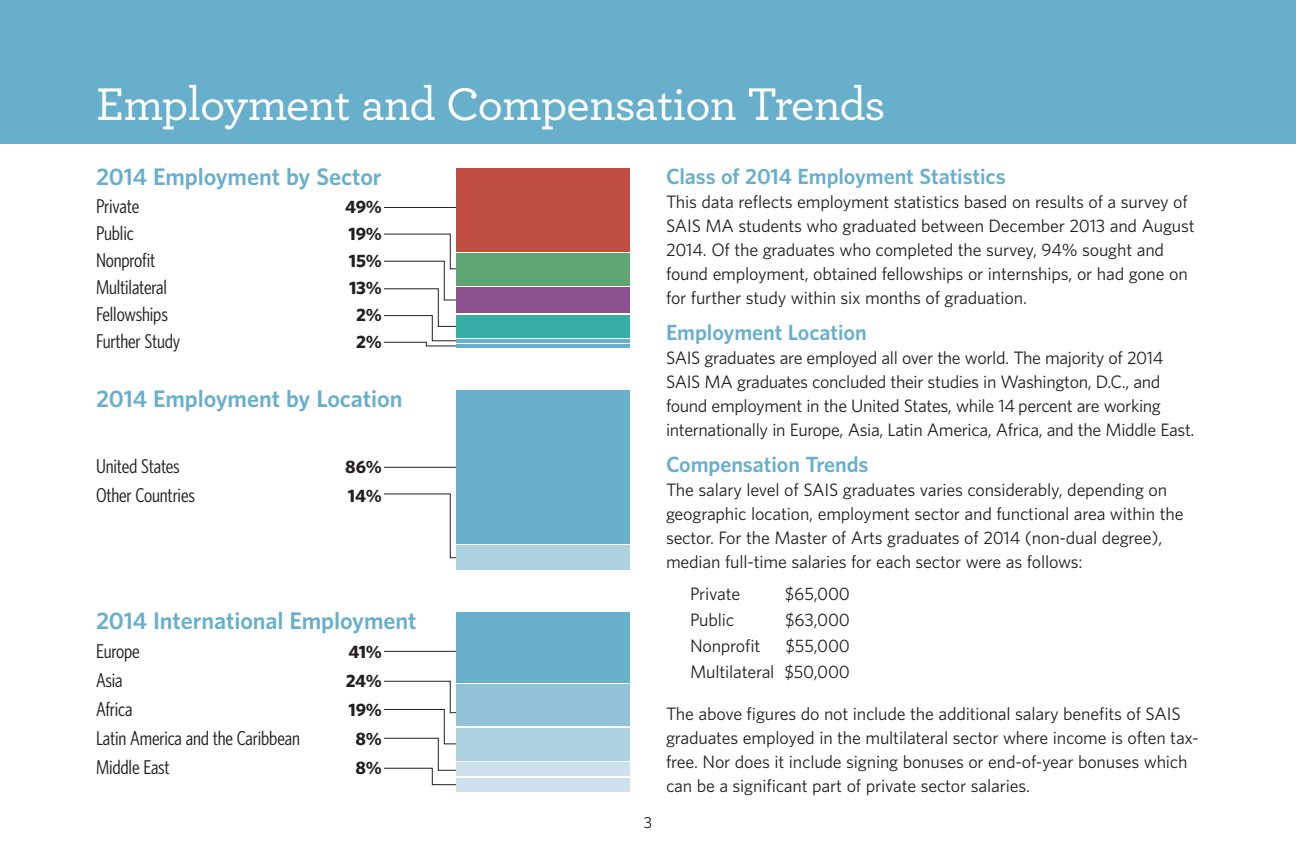
<style>
.page{position:relative;width:1296px;height:864px;background:#fff}
.page>*{position:absolute;margin:0;border:0;box-sizing:border-box;transform-origin:0 0}
.Section_Title{font:500 48px "Archer";letter-spacing:-.02em;color:#fff}
.GRAPH_head_Comp_Tren{font:600 24px "Whitney";letter-spacing:-.005em;color:#68afcc}
.subhead{font:600 22px "Whitney";letter-spacing:-.005em;color:#68afcc}
.Graph_callouts_Whitn{font:20px "Whitney Condensed";letter-spacing:-.01em;color:#231f20}
.body{font:18px/24px "Whitney";letter-spacing:-.01em;color:#231f20}
.Graph_callouts_Whitn-2{font:700 18px "Whitney";letter-spacing:-.01em;color:#231f20}
.t1{font:16px "Whitney";color:#231f20}
</style>
<div class="page">
<div style="left:0;top:0;width:1296px;height:144px;background:#68afcc"></div>
<hr style="left:456px;top:339px;width:174px;height:4px;background:#68afcc">
<div style="left:456px;top:315px;width:174px;height:22px;background:#38afa6"></div>
<div style="left:456px;top:288px;width:174px;height:25px;background:#8a518e"></div>
<div style="left:456px;top:253px;width:174px;height:33px;background:#5fa673"></div>
<div style="left:456px;top:168px;width:174px;height:83px;background:#c04d41"></div>
<hr style="left:456px;top:345px;width:174px;height:3px;background:#68afcc">
<div style="left:456px;top:545px;width:174px;height:25px;background:#aed1e2"></div>
<div style="left:456px;top:390px;width:174px;height:153px;background:#68afcc"></div>
<div style="left:456px;top:778px;width:174px;height:14px;background:#cce1ec"></div>
<div style="left:456px;top:762px;width:174px;height:14px;background:#cce1ec"></div>
<div style="left:456px;top:728px;width:174px;height:32px;background:#aed1e2"></div>
<div style="left:456px;top:685px;width:174px;height:41px;background:#92c2d8"></div>
<div style="left:456px;top:612px;width:174px;height:71px;background:#68afcc"></div>
<hr style="left:384px;top:207px;width:72px;height:1px;background:#231f20">
<svg style="left:384px;top:234px;width:72px;height:112px"></svg>
<hr style="left:384px;top:467px;width:72px;height:1px;background:#231f20">
<svg style="left:384px;top:493px;width:72px;height:65px"></svg>
<hr style="left:384px;top:651px;width:72px;height:1px;background:#231f20">
<svg style="left:384px;top:681px;width:72px;height:104px"></svg>
<p class="Section_Title" style="left:96px;top:70px;width:791px">Employment and Compensation Trends</p>
<p class="GRAPH_head_Comp_Tren" style="left:96px;top:160px;width:287px">2014 Employment by Sector</p>
<p class="Graph_callouts_Whitn" style="left:96px;top:194px;width:45px">Private</p>
<p class="Graph_callouts_Whitn-2" style="left:345px;top:195px;width:38px">49%</p>
<p class="Graph_callouts_Whitn" style="left:96px;top:221px;width:39px">Public</p>
<p class="Graph_callouts_Whitn-2" style="left:349px;top:222px;width:35px">19%</p>
<p class="Graph_callouts_Whitn" style="left:96px;top:248px;width:61px">Nonprofit</p>
<p class="Graph_callouts_Whitn-2" style="left:349px;top:249px;width:35px">15%</p>
<p class="Graph_callouts_Whitn" style="left:96px;top:275px;width:73px">Multilateral</p>
<p class="Graph_callouts_Whitn-2" style="left:349px;top:276px;width:34px">13%</p>
<p class="Graph_callouts_Whitn" style="left:96px;top:302px;width:73px">Fellowships</p>
<p class="Graph_callouts_Whitn-2" style="left:356px;top:303px;width:27px">2%</p>
<p class="Graph_callouts_Whitn" style="left:96px;top:329px;width:86px">Further Study</p>
<p class="Graph_callouts_Whitn-2" style="left:356px;top:330px;width:27px">2%</p>
<p class="GRAPH_head_Comp_Tren" style="left:96px;top:382px;width:308px">2014 Employment by Location</p>
<p class="Graph_callouts_Whitn" style="left:96px;top:455px;width:85px">United States</p>
<p class="Graph_callouts_Whitn-2" style="left:345px;top:455px;width:38px">86%</p>
<p class="Graph_callouts_Whitn" style="left:96px;top:484px;width:100px">Other Countries</p>
<p class="Graph_callouts_Whitn-2" style="left:348px;top:484px;width:36px">14%</p>
<p class="GRAPH_head_Comp_Tren" style="left:96px;top:604px;width:322px">2014 International Employment</p>
<p class="Graph_callouts_Whitn" style="left:96px;top:639px;width:45px">Europe</p>
<p class="Graph_callouts_Whitn-2" style="left:348px;top:640px;width:35px">41%</p>
<p class="Graph_callouts_Whitn" style="left:96px;top:668px;width:28px">Asia</p>
<p class="Graph_callouts_Whitn-2" style="left:346px;top:669px;width:38px">24%</p>
<p class="Graph_callouts_Whitn" style="left:96px;top:697px;width:38px">Africa</p>
<p class="Graph_callouts_Whitn-2" style="left:349px;top:698px;width:35px">19%</p>
<p class="Graph_callouts_Whitn" style="left:96px;top:726px;width:206px">Latin America and the Caribbean</p>
<p class="Graph_callouts_Whitn-2" style="left:355px;top:727px;width:28px">8%</p>
<p class="Graph_callouts_Whitn" style="left:96px;top:755px;width:75px">Middle East</p>
<p class="Graph_callouts_Whitn-2" style="left:355px;top:756px;width:28px">8%</p>
<p class="t1" style="left:644px;top:812px;width:10px">3</p>
<p class="subhead" style="left:666px;top:161px;width:341px">Class of 2014 Employment Statistics</p>
<p class="body" style="left:666px;top:189px;width:530px">This data reflects employment statistics based on results of a survey of SAIS MA students who graduated between December 2013 and August 2014. Of the graduates who completed the survey, 94% sought and found employment, obtained fellowships or internships, or had gone on for further study within six months of graduation.</p>
<p class="subhead" style="left:666px;top:317px;width:202px">Employment Location</p>
<p class="body" style="left:666px;top:345px;width:530px">SAIS graduates are employed all over the world. The majority of 2014<br>SAIS MA graduates concluded their studies in Washington, D.C., and found employment in the United States, while 14 percent are working internationally in Europe, Asia, Latin America, Africa, and the Middle East.</p>
<p class="subhead" style="left:666px;top:449px;width:204px">Compensation Trends</p>
<p class="body" style="left:666px;top:477px;width:519px">The salary level of SAIS graduates varies considerably, depending on geographic location, employment sector and functional area within the sector. For the Master of Arts graduates of 2014 (non-dual degree), median full-time salaries for each sector were as follows:</p>
<p class="body" style="left:690px;top:581px;width:52px">Private</p>
<p class="body" style="left:785px;top:581px;width:67px">$65,000</p>
<p class="body" style="left:690px;top:607px;width:46px">Public</p>
<p class="body" style="left:785px;top:607px;width:66px">$63,000</p>
<p class="body" style="left:690px;top:633px;width:72px">Nonprofit</p>
<p class="body" style="left:786px;top:633px;width:66px">$55,000</p>
<p class="body" style="left:690px;top:659px;width:162px">Multilateral $50,000</p>
<p class="body" style="left:666px;top:701px;width:534px">The above figures do not include the additional salary benefits of SAIS graduates employed in the multilateral sector where income is often tax&shy;free. Nor does it include signing bonuses or end-of-year bonuses which can be a significant part of private sector salaries.</p>
</div>
